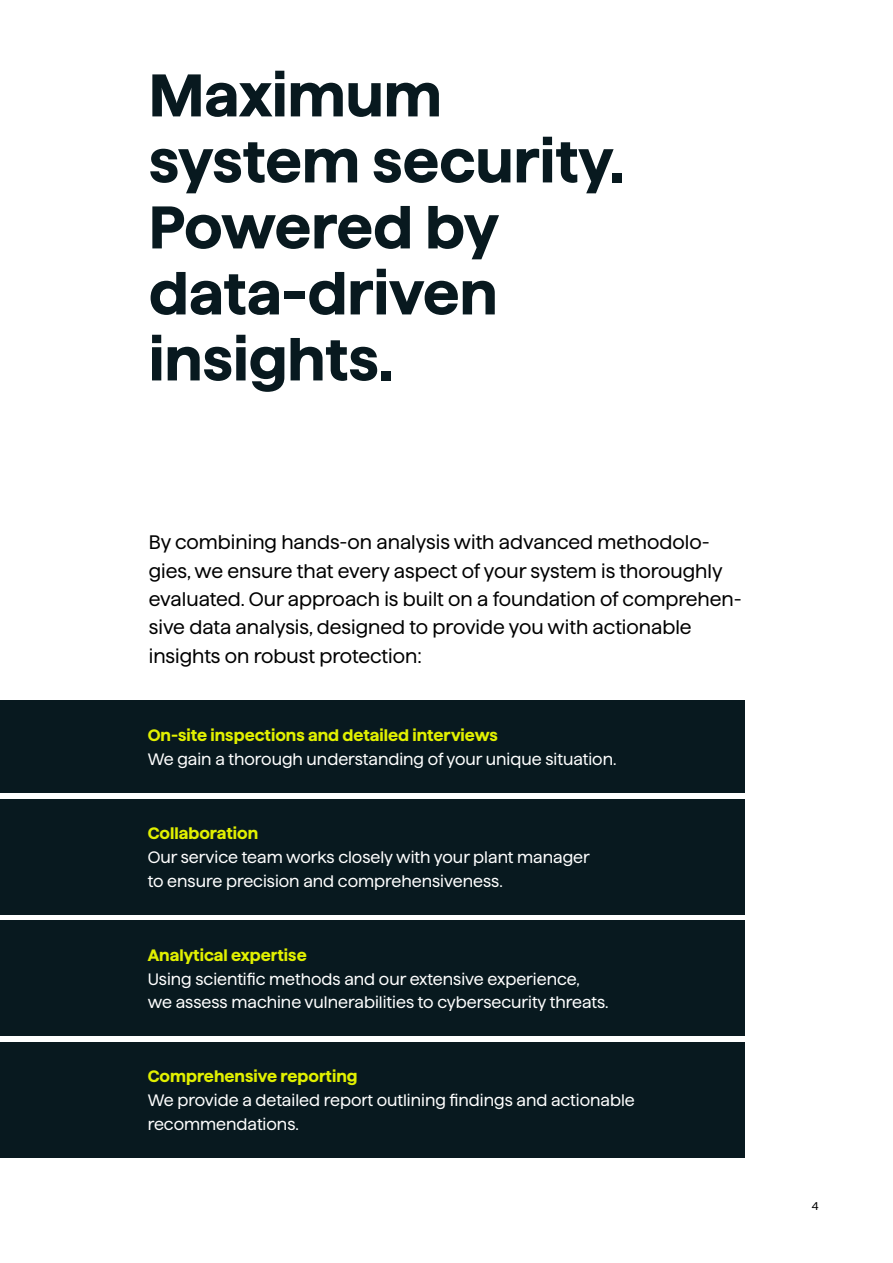
<style>
.page{position:relative;width:893px;height:1263px;background:#fff}
.page>*{position:absolute;margin:0;border:0;box-sizing:border-box;transform-origin:0 0}
.t1{font:700 60px/66px "Innomotics Haffer SQ";color:#08191f}
.t2{font:19.5px/28.2px "Innomotics Haffer SQ";color:#000}
.t3{font:16.5px/23.9px "Innomotics Haffer SQ";color:#fff}
.t4{font:700 16.5px "Innomotics Haffer SQ";color:#e1f000}
.t5{font:11.25px "Innomotics Haffer SQ";color:#000}
</style>
<div class="page">
<div style="left:0;top:701px;width:744px;height:92px;background:#08191f"></div>
<div style="left:0;top:798px;width:744px;height:116px;background:#08191f"></div>
<div style="left:0;top:920px;width:744px;height:116px;background:#08191f"></div>
<div style="left:0;top:1042px;width:744px;height:116px;background:#08191f"></div>
<h1 class="t1" style="left:149px;top:57px;width:477px">Maximum system security.<br>Powered by data-driven insights.</h1>
<p class="t2" style="left:149px;top:527px;width:594px">By combining hands-on analysis with advanced methodolo&shy;gies, we ensure that every aspect of your system is thoroughly evaluated. Our approach is built on a foundation of comprehen&shy;sive data analysis, designed to provide you with actionable insights on robust protection:</p>
<p class="t4" style="left:148px;top:723px;width:352px">On-site inspections and detailed interviews</p>
<p class="t3" style="left:148px;top:746px;width:470px">We gain a thorough understanding of your unique situation.</p>
<p class="t4" style="left:148px;top:821px;width:112px">Collaboration</p>
<p class="t3" style="left:148px;top:844px;width:443px">Our service team works closely with your plant manager to ensure precision and comprehensiveness.</p>
<p class="t4" style="left:148px;top:942px;width:160px">Analytical expertise</p>
<p class="t3" style="left:148px;top:965px;width:462px">Using scientific methods and our extensive experience,<br>we assess machine vulnerabilities to cybersecurity threats.</p>
<p class="t4" style="left:148px;top:1064px;width:211px">Comprehensive reporting</p>
<p class="t3" style="left:148px;top:1087px;width:489px">We provide a detailed report outlining findings and actionable recommendations.</p>
<p class="t5" style="left:812px;top:1198px;width:8px">4</p>
</div>
